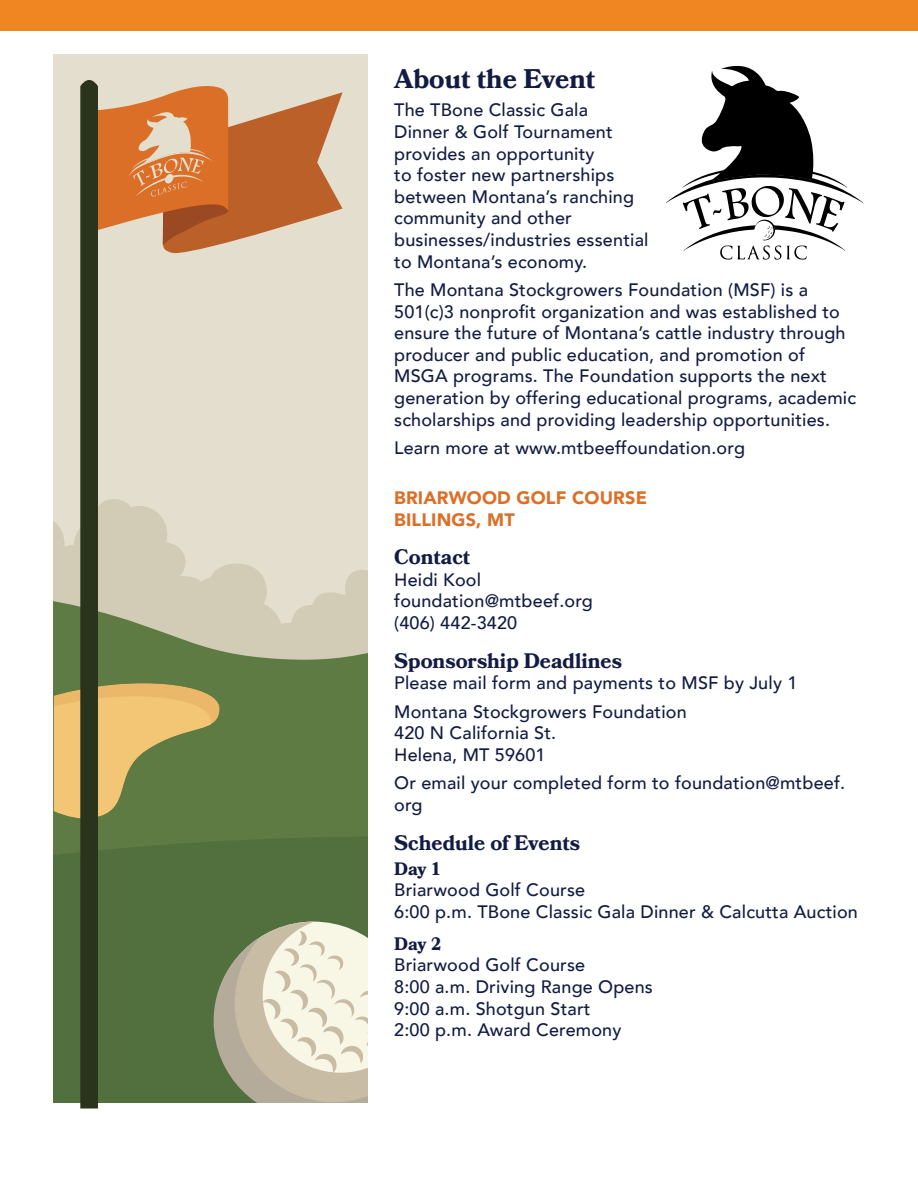
<style>
.page{position:relative;width:918px;height:1188px;background:#fff}
.page>*{position:absolute;margin:0;border:0;box-sizing:border-box;transform-origin:0 0}
.t1{font:700 27px "Bookmania";color:#121c43}
.t2{font:700 21px "Bookmania";color:#121c43}
.t3{font:500 18px/21.6px "Avenir";letter-spacing:.01em;color:#121c43}
.t4{font:900 18px/21.6px "Avenir";letter-spacing:.01em;color:#dc6f27}
.t5{font:700 18px "Bookmania";color:#121c43}
</style>
<div class="page">
<div style="left:54px;top:54px;width:314px;height:999px;background:#e4dece"></div>
<svg style="left:54px;top:80px;width:314px;height:1028px"></svg>
<svg style="left:666px;top:66px;width:198px;height:194px"></svg>
<div style="left:0;top:0;width:918px;height:30px;background:#f08621"></div>
<h1 class="t1" style="left:394px;top:63px;width:203px">About the Event</h1>
<p class="t3" style="left:394px;top:98px;width:256px">The TBone Classic Gala<br>Dinner &amp; Golf Tournament provides an opportunity<br>to foster new partnerships between Montana’s ranching community and other businesses/industries essential to Montana’s economy.</p>
<p class="t3" style="left:394px;top:278px;width:463px">The Montana Stockgrowers Foundation (MSF) is a 501(c)3 nonprofit organization and was established to ensure the future of Montana’s cattle industry through producer and public education, and promotion of MSGA programs. The Foundation supports the next generation by offering educational programs, academic scholarships and providing leadership opportunities.</p>
<p class="t3" style="left:394px;top:436px;width:352px">Learn more at www.mtbeeffoundation.org</p>
<p class="t4" style="left:394px;top:486px;width:254px">BRIARWOOD GOLF COURSE<br>BILLINGS, MT</p>
<p class="t2" style="left:394px;top:545px;width:78px">Contact</p>
<p class="t3" style="left:394px;top:568px;width:200px">Heidi Kool foundation@mtbeef.org (406) 442-3420</p>
<p class="t2" style="left:394px;top:648px;width:229px">Sponsorship Deadlines</p>
<p class="t3" style="left:394px;top:668px;width:405px;line-height:28.3px">Please mail form and payments to MSF by July 1<br>Montana Stockgrowers Foundation</p>
<p class="t3" style="left:394px;top:721px;width:164px">420 N California St.<br>Helena, MT 59601</p>
<p class="t3" style="left:394px;top:771px;width:453px">Or email your completed form to foundation@mtbeef. org</p>
<p class="t2" style="left:394px;top:830px;width:187px">Schedule of Events</p>
<p class="t5" style="left:394px;top:858px;width:49px">Day 1</p>
<p class="t3" style="left:394px;top:878px;width:465px">Briarwood Golf Course<br>6:00 p.m. TBone Classic Gala Dinner &amp; Calcutta Auction</p>
<p class="t5" style="left:394px;top:933px;width:49px">Day 2</p>
<p class="t3" style="left:394px;top:953px;width:260px">Briarwood Golf Course<br>8:00 a.m. Driving Range Opens<br>9:00 a.m. Shotgun Start<br>2:00 p.m. Award Ceremony</p>
</div>
